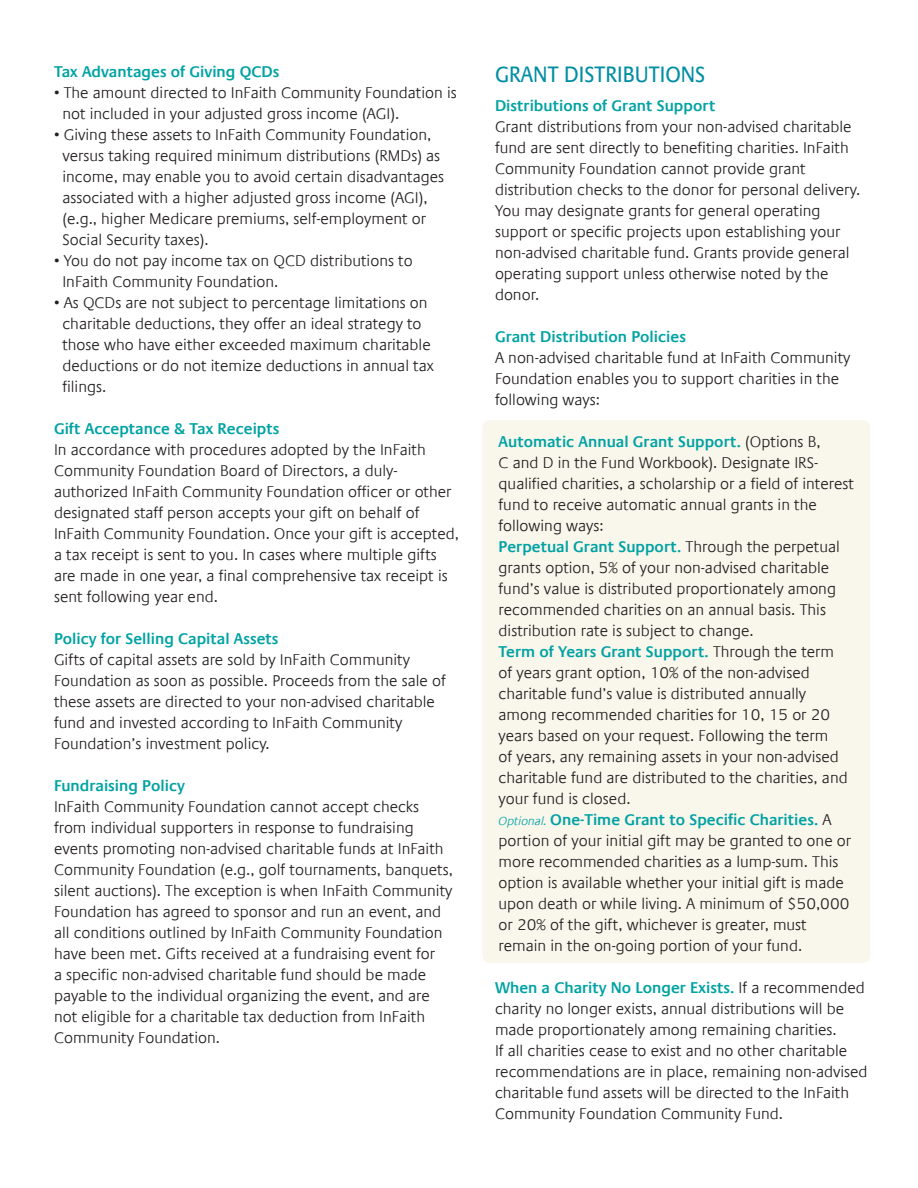
<style>
.page{position:relative;width:918px;height:1188px;background:#fff}
.page>*{position:absolute;margin:0;border:0;box-sizing:border-box;transform-origin:0 0}
.t1{font:22.5px "Praxis Com";color:#008ea3;scale:.93 1}
.t2{font:300 15.75px/21px "Praxis Com";color:#231f20}
.t3{font:600 15.75px "Praxis Com";color:#00a2a3}
.s1{font-weight:600;color:#00a2a3}
.s2{font-style:italic;font-size:12px;color:#00a2a3}
</style>
<div class="page">
<div style="left:482px;top:420px;width:388px;height:543px;background:#f9f6ec;border-radius:8px"></div>
<p class="t3" style="left:54px;top:62px;width:227px">Tax Advantages of Giving QCDs</p>
<p class="t2" style="left:62px;top:82px;width:396px;text-indent:-8px">• The amount directed to InFaith Community Foundation is not included in your adjusted gross income (AGI).</p>
<p class="t2" style="left:62px;top:124px;width:383px;text-indent:-8px">• Giving these assets to InFaith Community Foundation, versus taking required minimum distributions (RMDs) as income, may enable you to avoid certain disadvantages associated with a higher adjusted gross income (AGI), (e.g., higher Medicare premiums, self-employment or Social Security taxes).</p>
<p class="t2" style="left:62px;top:250px;width:352px;text-indent:-8px">• You do not pay income tax on QCD distributions to<br>InFaith Community Foundation.</p>
<p class="t2" style="left:62px;top:292px;width:373px;text-indent:-8px">• As QCDs are not subject to percentage limitations on charitable deductions, they offer an ideal strategy to those who have either exceeded maximum charitable deductions or do not itemize deductions in annual tax filings.</p>
<p class="t3" style="left:54px;top:419px;width:227px">Gift Acceptance &amp; Tax Receipts</p>
<p class="t2" style="left:54px;top:439px;width:407px">In accordance with procedures adopted by the InFaith Community Foundation Board of Directors, a duly&shy;authorized InFaith Community Foundation officer or other designated staff person accepts your gift on behalf of InFaith Community Foundation. Once your gift is accepted, a tax receipt is sent to you. In cases where multiple gifts are made in one year, a final comprehensive tax receipt is sent following year end.</p>
<p class="t3" style="left:54px;top:629px;width:226px">Policy for Selling Capital Assets</p>
<p class="t2" style="left:54px;top:649px;width:393px">Gifts of capital assets are sold by InFaith Community Foundation as soon as possible. Proceeds from the sale of these assets are directed to your non-advised charitable fund and invested according to InFaith Community Foundation’s investment policy.</p>
<p class="t3" style="left:54px;top:776px;width:133px">Fundraising Policy</p>
<p class="t2" style="left:54px;top:796px;width:400px">InFaith Community Foundation cannot accept checks from individual supporters in response to fundraising events promoting non-advised charitable funds at InFaith Community Foundation (e.g., golf tournaments, banquets, silent auctions). The exception is when InFaith Community Foundation has agreed to sponsor and run an event, and all conditions outlined by InFaith Community Foundation have been met. Gifts received at a fundraising event for<br>a specific non-advised charitable fund should be made payable to the individual organizing the event, and are not eligible for a charitable tax deduction from InFaith Community Foundation.</p>
<p class="t1" style="left:495px;top:61px;width:228px">GRANT DISTRIBUTIONS</p>
<p class="t3" style="left:495px;top:96px;width:222px">Distributions of Grant Support</p>
<p class="t2" style="left:495px;top:116px;width:367px">Grant distributions from your non-advised charitable fund are sent directly to benefiting charities. InFaith Community Foundation cannot provide grant distribution checks to the donor for personal delivery.<br>You may designate grants for general operating support or specific projects upon establishing your non-advised charitable fund. Grants provide general operating support unless otherwise noted by the donor.</p>
<p class="t3" style="left:495px;top:327px;width:193px">Grant Distribution Policies</p>
<p class="t2" style="left:495px;top:347px;width:357px">A non-advised charitable fund at InFaith Community<br>Foundation enables you to support charities in the following ways:</p>
<p class="t2" style="left:499px;top:431px;width:357px"><span class="s1">Automatic Annual Grant Support.</span> (Options B,<br>C and D in the Fund Workbook). Designate IRS&shy;qualified charities, a scholarship or a field of interest fund to receive automatic annual grants in the following ways:</p>
<p class="t2" style="left:499px;top:536px;width:343px"><span class="s1">Perpetual Grant Support.</span> Through the perpetual grants option, 5% of your non-advised charitable fund’s value is distributed proportionately among recommended charities on an annual basis. This distribution rate is subject to change.</p>
<p class="t2" style="left:499px;top:641px;width:351px"><span class="s1">Term of Years Grant Support.</span> Through the term of years grant option, 10% of the non-advised charitable fund’s value is distributed annually among recommended charities for 10, 15 or 20 years based on your request. Following the term<br>of years, any remaining assets in your non-advised charitable fund are distributed to the charities, and your fund is closed.</p>
<p class="t2" style="left:499px;top:809px;width:354px"><span class="s2">Optional.</span> <span class="s1">One-Time Grant to Specific Charities.</span> A portion of your initial gift may be granted to one or more recommended charities as a lump-sum. This option is available whether your initial gift is made upon death or while living. A minimum of $50,000 or 20% of the gift, whichever is greater, must remain in the on-going portion of your fund.</p>
<p class="t2" style="left:495px;top:977px;width:374px"><span class="s1">When a Charity No Longer Exists.</span> If a recommended charity no longer exists, annual distributions will be made proportionately among remaining charities.<br>If all charities cease to exist and no other charitable recommendations are in place, remaining non-advised charitable fund assets will be directed to the InFaith Community Foundation Community Fund.</p>
</div>
